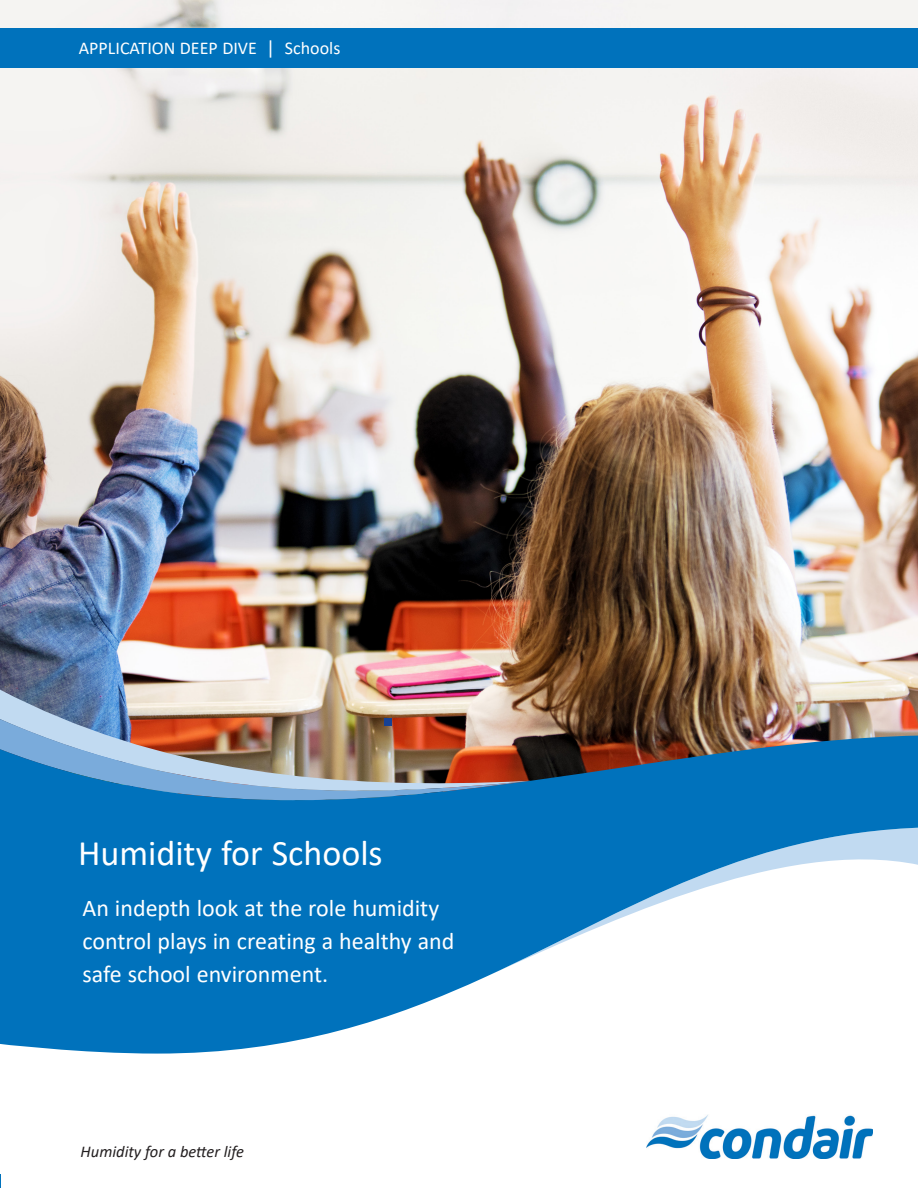
<style>
.page{position:relative;width:918px;height:1188px;background:#fff}
.page>*{position:absolute;margin:0;border:0;box-sizing:border-box;transform-origin:0 0}
.t1{font:36px "Calibri";color:#fff}
.t2{font:24px/33px "Calibri";color:#fff}
.t3{font:18px "Calibri";color:#fff}
.t4{font:italic 16.5px "Calibri";color:#231f20}
.s1{font-size:19.5px}
</style>
<div class="page">
<img style="left:0;top:0;width:918px;height:735px">
<img style="left:0;top:690px;width:531px;height:45px">
<img style="left:0;top:719px;width:528px;height:16px">
<svg style="left:0;top:735px;width:918px;height:319px;fill:#0072bc"></svg>
<div style="left:0;top:28px;width:918px;height:40px;background:#0072bc"></div>
<svg style="left:0;top:246px;width:1px;height:101px"></svg>
<img style="left:647px;top:1115px;width:226px;height:43px">
<p class="t3" style="left:79px;top:36px;width:263px">APPLICATION DEEP DIVE <span class="s1">|</span> Schools</p>
<p class="t1" style="left:78px;top:828px;width:306px">Humidity for Schools</p>
<p class="t2" style="left:82px;top:891px;width:373px">An indepth look at the role humidity control plays in creating a healthy and safe school environment.</p>
<p class="t4" style="left:81px;top:1140px;width:165px">Humidity for a better life</p>
</div>
